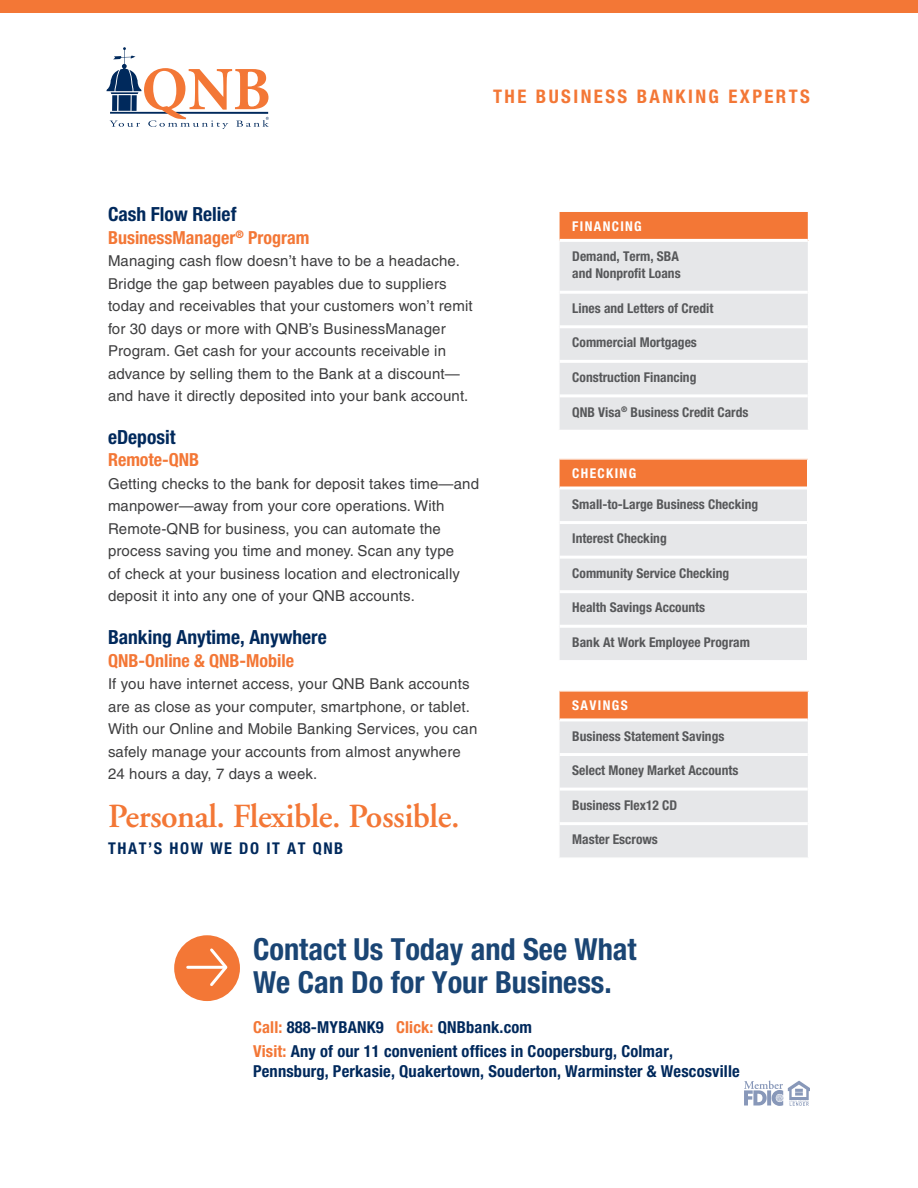
<style>
.page{position:relative;width:918px;height:1188px;background:#fff}
.page>*{position:absolute;margin:0;border:0;box-sizing:border-box;transform-origin:0 0}
.t1{font:600 33.75px "Adobe Garamond";letter-spacing:-.015em;color:#f37736}
.t2{font:700 condensed 30.45px/33px "Helvetica Neue";color:#1a4574}
.t3{font:700 condensed 19.5px "Helvetica Neue";color:#00295c}
.t4{font:700 condensed 18.75px "Helvetica Neue";letter-spacing:.13em;color:#f37736}
.t5{font:700 condensed 18px "Helvetica Neue";color:#f37736}
.body{font:700 condensed 16.5px/24px "Helvetica Neue";letter-spacing:.01em;color:#00295c}
.t6{font:700 condensed 16.2px "Helvetica Neue";letter-spacing:.1em;color:#00295c}
.body-2{font:15px/22.5px "Helvetica";letter-spacing:.01em;color:#3e3e3f}
.body-3{font:700 condensed 13.5px/16.5px "Helvetica Neue";color:#57585a}
.body-4{font:700 condensed 13.5px "Helvetica Neue";letter-spacing:.1em;color:#fff}
.s1{color:#f37736}
</style>
<div class="page">
<svg style="left:744px;top:1081px;width:66px;height:25px"></svg>
<svg style="left:559px;top:460px;width:248px;height:200px;background:#e9dad3"></svg>
<hr style="left:558px;top:488px;width:2px;height:35px;background:#fff">
<hr style="left:558px;top:523px;width:2px;height:34px;background:#fff">
<hr style="left:558px;top:557px;width:2px;height:35px;background:#fff">
<hr style="left:558px;top:592px;width:2px;height:34px;background:#fff">
<hr style="left:558px;top:626px;width:2px;height:34px;background:#fff">
<svg style="left:559px;top:692px;width:249px;height:165px;background:#e9d6cd"></svg>
<hr style="left:558px;top:720px;width:2px;height:35px;background:#fff">
<hr style="left:558px;top:755px;width:2px;height:34px;background:#fff">
<hr style="left:558px;top:789px;width:2px;height:35px;background:#fff">
<hr style="left:558px;top:824px;width:2px;height:33px;background:#fff">
<div style="left:559px;top:211px;width:250px;height:29px;background:#f37736"></div>
<div style="left:560px;top:242px;width:248px;height:188px;background:#e6e7e9"></div>
<hr style="left:560px;top:239px;width:248px;height:3px;background:#fff">
<hr style="left:560px;top:291px;width:248px;height:3px;background:#fff">
<hr style="left:560px;top:325px;width:248px;height:3px;background:#fff">
<hr style="left:560px;top:360px;width:248px;height:3px;background:#fff">
<hr style="left:560px;top:394px;width:248px;height:3px;background:#fff">
<hr style="left:558px;top:210px;width:251px;height:2px;background:#fff">
<hr style="left:558px;top:212px;width:2px;height:28px;background:#fff">
<svg style="left:808px;top:212px;width:1px;height:28px"></svg>
<div style="left:174px;top:935px;width:66px;height:66px;background:#f37736;border-radius:50%"></div>
<svg style="left:207px;top:948px;width:21px;height:38px"></svg>
<hr style="left:188px;top:966px;width:37px;height:3px;background:#fff">
<div style="left:0;top:0;width:918px;height:12px;background:#f37736"></div>
<svg style="left:106px;top:47px;width:163px;height:82px"></svg>
<p class="t4" style="left:493px;top:85px;width:318px">THE BUSINESS BANKING EXPERTS</p>
<h2 class="t3" style="left:108px;top:202px;width:130px">Cash Flow Relief</h2>
<h3 class="t5" style="left:108px;top:226px;width:203px">BusinessManager<sup>®</sup> Program</h3>
<p class="body-2" style="left:108px;top:250px;width:366px">Managing cash flow doesn’t have to be a headache.<br>Bridge the gap between payables due to suppliers today and receivables that your customers won’t remit for 30 days or more with QNB’s BusinessManager Program. Get cash for your accounts receivable in advance by selling them to the Bank at a discount— and have it directly deposited into your bank account.</p>
<h2 class="t3" style="left:108px;top:425px;width:69px">eDeposit</h2>
<h3 class="t5" style="left:108px;top:449px;width:93px">Remote-QNB</h3>
<p class="body-2" style="left:108px;top:472px;width:373px">Getting checks to the bank for deposit takes time—and manpower—away from your core operations. With Remote-QNB for business, you can automate the process saving you time and money. Scan any type<br>of check at your business location and electronically deposit it into any one of your QNB accounts.</p>
<h2 class="t3" style="left:108px;top:625px;width:220px">Banking Anytime, Anywhere</h2>
<h3 class="t5" style="left:108px;top:649px;width:188px">QNB-Online &amp; QNB-Mobile</h3>
<p class="body-2" style="left:108px;top:673px;width:371px">If you have internet access, your QNB Bank accounts are as close as your computer, smartphone, or tablet.<br>With our Online and Mobile Banking Services, you can safely manage your accounts from almost anywhere 24 hours a day, 7 days a week.</p>
<p class="t1" style="left:108px;top:798px;width:353px">Personal. Flexible. Possible.</p>
<p class="t6" style="left:108px;top:838px;width:237px">THAT’S HOW WE DO IT AT QNB</p>
<p class="body-4" style="left:572px;top:218px;width:71px">FINANCING</p>
<p class="body-3" style="left:572px;top:248px;width:110px">Demand, Term, SBA and Nonprofit Loans</p>
<p class="body-3" style="left:572px;top:300px;width:143px">Lines and Letters of Credit</p>
<p class="body-3" style="left:572px;top:334px;width:126px">Commercial Mortgages</p>
<p class="body-3" style="left:572px;top:369px;width:126px">Construction Financing</p>
<p class="body-3" style="left:572px;top:403px;width:178px">QNB Visa<sup>®</sup> Business Credit Cards</p>
<p class="body-4" style="left:572px;top:465px;width:65px">CHECKING</p>
<p class="body-3" style="left:572px;top:495px;width:187px">Small-to-Large Business Checking</p>
<p class="body-3" style="left:572px;top:530px;width:96px">Interest Checking</p>
<p class="body-3" style="left:572px;top:565px;width:158px">Community Service Checking</p>
<p class="body-3" style="left:572px;top:599px;width:134px">Health Savings Accounts</p>
<p class="body-3" style="left:572px;top:634px;width:179px">Bank At Work Employee Program</p>
<p class="body-4" style="left:572px;top:697px;width:57px">SAVINGS</p>
<p class="body-3" style="left:572px;top:727px;width:154px">Business Statement Savings</p>
<p class="body-3" style="left:572px;top:762px;width:168px">Select Money Market Accounts</p>
<p class="body-3" style="left:572px;top:796px;width:106px">Business Flex12 CD</p>
<p class="body-3" style="left:572px;top:831px;width:87px">Master Escrows</p>
<p class="t2" style="left:253px;top:932px;width:385px">Contact Us Today and See What<br>We Can Do for Your Business.</p>
<p class="body" style="left:253px;top:1015px;width:421px"><span class="s1">Call:</span> 888-MYBANK9 <span class="s1">Click:</span> QNBbank.com<br><span class="s1">Visit:</span> Any of our 11 convenient offices in Coopersburg, Colmar,</p>
<p class="body" style="left:253px;top:1059px;width:488px">Pennsburg, Perkasie, Quakertown, Souderton, Warminster &amp; Wescosville</p>
</div>
